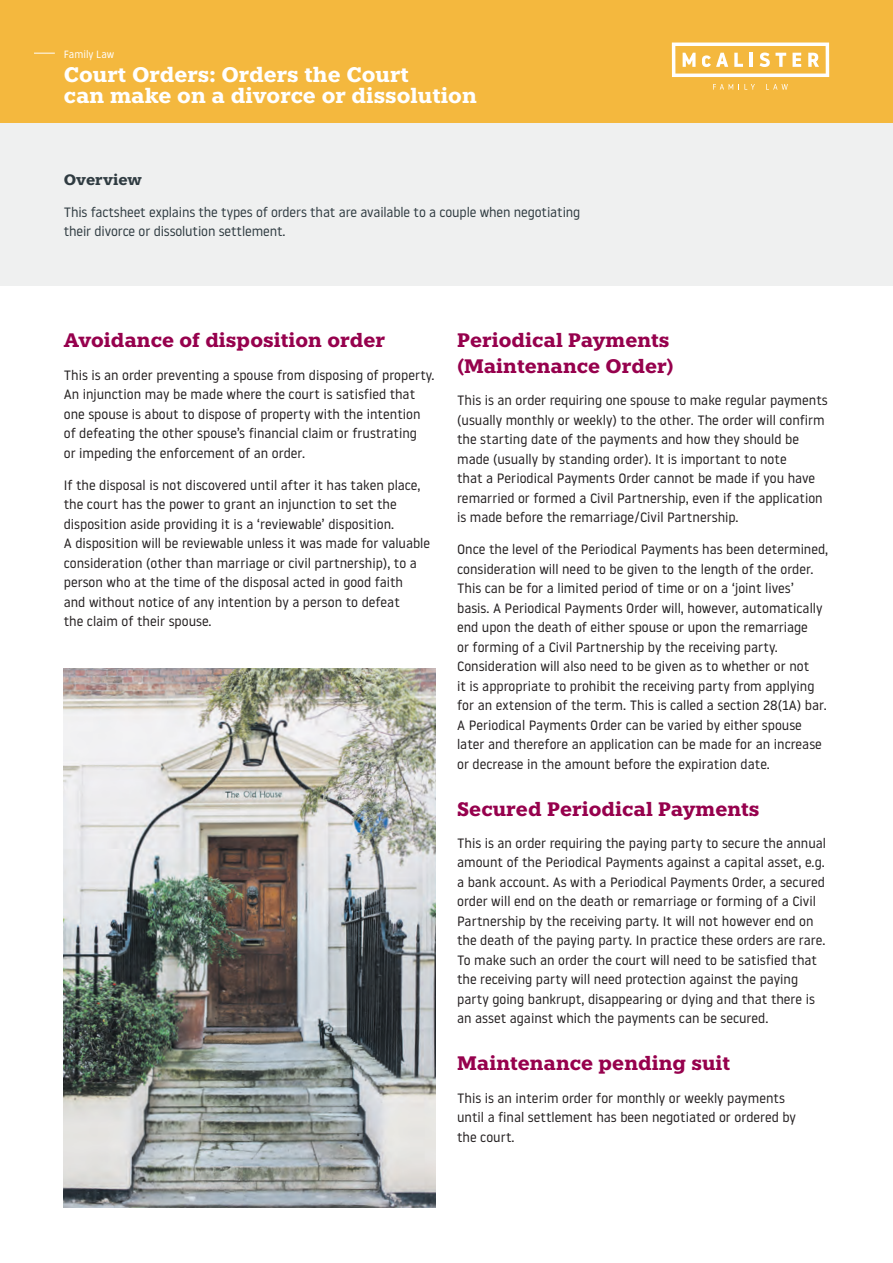
<style>
.page{position:relative;width:893px;height:1263px;background:#fff}
.page>*{position:absolute;margin:0;border:0;box-sizing:border-box;transform-origin:0 0}
.t1{font:700 21px/21px "Knile";color:#fff}
.t2{font:700 19.5px/25.5px "Knile";color:#96014d}
.t3{font:700 15px "Knile";color:#2f3b41}
.t4{font:13.5px/19.5px "Noway";color:#231f20}
.t5{font:13.5px/19.5px "Noway";letter-spacing:-.01em;color:#2f3b41}
.t6{font:10.5px "Noway";color:#fff}
</style>
<div class="page">
<div style="left:0;top:0;width:893px;height:123px;background:#f4b83e"></div>
<div style="left:0;top:123px;width:893px;height:163px;background:#eff0f0"></div>
<svg style="left:34px;top:53px;width:21px;height:1px"></svg>
<svg style="left:713px;top:84px;width:42px;height:6px"></svg>
<svg style="left:766px;top:84px;width:22px;height:6px"></svg>
<svg style="left:672px;top:43px;width:157px;height:34px"></svg>
<img style="left:64px;top:668px;width:372px;height:539px">
<p class="t6" style="left:64px;top:47px;width:52px">Family Law</p>
<h1 class="t1" style="left:64px;top:64px;width:415px">Court Orders: Orders the Court<br>can make on a divorce or dissolution</h1>
<p class="t6" style="left:64px;top:47px;width:73px">L w sector here</p>
<h1 class="t1" style="left:64px;top:64px;width:200px">Header Title He e</h1>
<p class="t3" style="left:64px;top:170px;width:80px">Overview</p>
<p class="t5" style="left:64px;top:202px;width:518px">This factsheet explains the types of orders that are available to a couple when negotiating their divorce or dissolution settlement.</p>
<h2 class="t2" style="left:64px;top:328px;width:323px">Avoidance of disposition order</h2>
<p class="t4" style="left:64px;top:365px;width:372px">This is an order preventing a spouse from disposing of property.<br>An injunction may be made where the court is satisfied that one spouse is about to dispose of property with the intention of defeating the other spouse’s financial claim or frustrating<br>or impeding the enforcement of an order.</p>
<p class="t4" style="left:64px;top:475px;width:368px">If the disposal is not discovered until after it has taken place, the court has the power to grant an injunction to set the disposition aside providing it is a ‘reviewable’ disposition.<br>A disposition will be reviewable unless it was made for valuable consideration (other than marriage or civil partnership), to a person who at the time of the disposal acted in good faith<br>and without notice of any intention by a person to defeat<br>the claim of their spouse.</p>
<h2 class="t2" style="left:457px;top:328px;width:218px">Periodical Payments (Maintenance Order)</h2>
<p class="t4" style="left:457px;top:390px;width:372px">This is an order requiring one spouse to make regular payments (usually monthly or weekly) to the other. The order will confirm the starting date of the payments and how they should be made (usually by standing order). It is important to note<br>that a Periodical Payments Order cannot be made if you have remarried or formed a Civil Partnership, even if the application is made before the remarriage/Civil Partnership.</p>
<p class="t4" style="left:457px;top:539px;width:373px">Once the level of the Periodical Payments has been determined, consideration will need to be given to the length of the order.<br>This can be for a limited period of time or on a ‘joint lives’ basis. A Periodical Payments Order will, however, automatically end upon the death of either spouse or upon the remarriage<br>or forming of a Civil Partnership by the receiving party.<br>Consideration will also need to be given as to whether or not<br>it is appropriate to prohibit the receiving party from applying for an extension of the term. This is called a section 28(1A) bar.<br>A Periodical Payments Order can be varied by either spouse later and therefore an application can be made for an increase or decrease in the amount before the expiration date.</p>
<h2 class="t2" style="left:457px;top:796px;width:304px">Secured Periodical Payments</h2>
<p class="t4" style="left:457px;top:833px;width:370px">This is an order requiring the paying party to secure the annual amount of the Periodical Payments against a capital asset, e.g. a bank account. As with a Periodical Payments Order, a secured order will end on the death or remarriage or forming of a Civil Partnership by the receiving party. It will not however end on the death of the paying party. In practice these orders are rare.<br>To make such an order the court will need to be satisfied that the receiving party will need protection against the paying party going bankrupt, disappearing or dying and that there is an asset against which the payments can be secured.</p>
<h2 class="t2" style="left:457px;top:1051px;width:275px">Maintenance pending suit</h2>
<p class="t4" style="left:457px;top:1087px;width:340px">This is an interim order for monthly or weekly payments until a final settlement has been negotiated or ordered by the court.</p>
</div>
